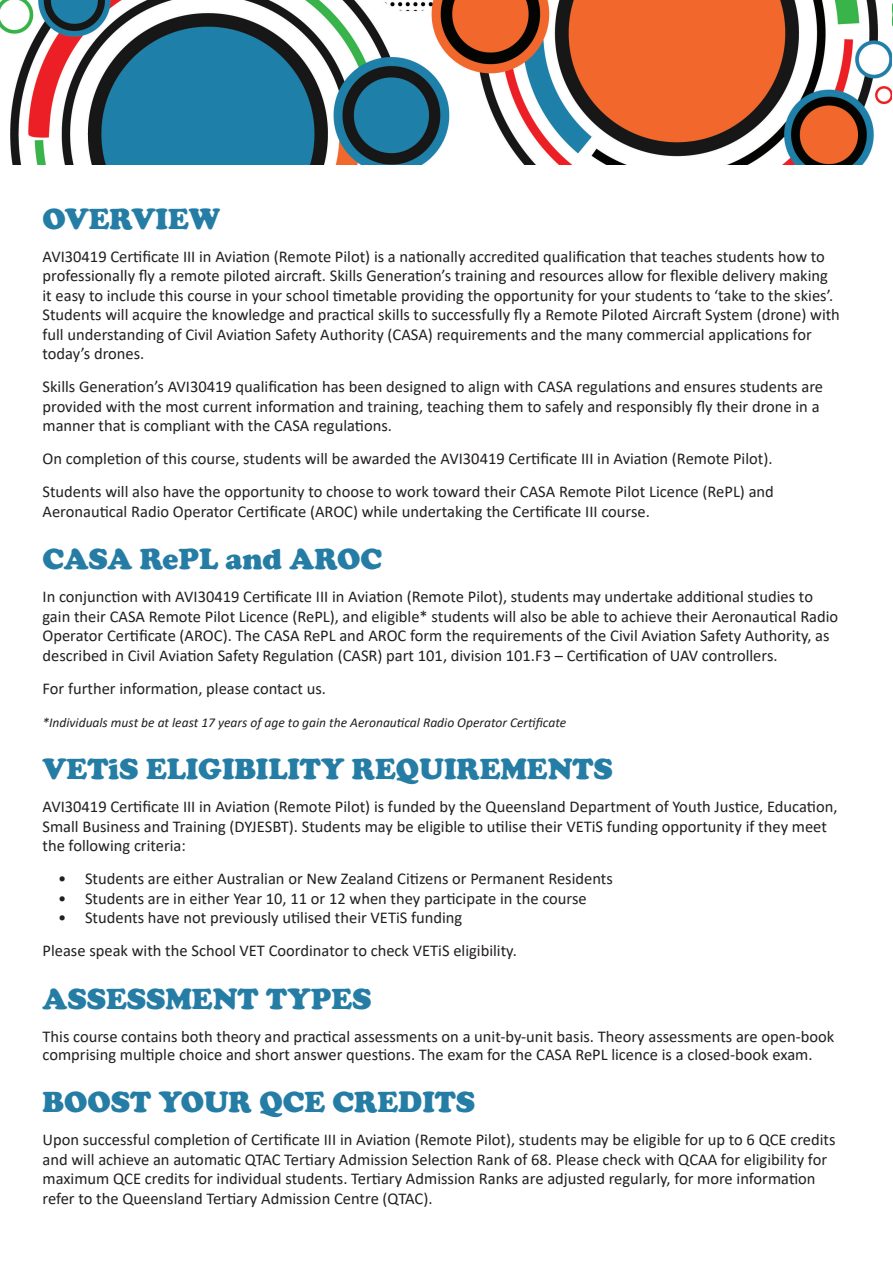
<style>
.page{position:relative;width:893px;height:1263px;background:#fff}
.page>*{position:absolute;margin:0;border:0;box-sizing:border-box;transform-origin:0 0}
.t1{font:900 30px "Cooper";color:#257da5}
.t2{font:16.5px/19.5px "Calibri";color:#231f20}
.t3{font:italic 13.5px "Calibri";color:#231f20}
</style>
<div class="page">
<img style="left:0;top:0;width:893px;height:164px">
<h1 class="t1" style="left:43px;top:208px;width:179px">OVERVIEW</h1>
<p class="t2" style="left:43px;top:246px;width:799px">AVI30419 Cer琀椀昀椀cate III in Avia琀椀on (Remote Pilot) is a na琀椀onally accredited quali昀椀ca琀椀on that teaches students how to professionally 昀氀y a remote piloted aircra昀琀. Skills Genera琀椀on’s training and resources allow for 昀氀exible delivery making it easy to include this course in your school 琀椀metable providing the opportunity for your students to ‘take to the skies’.<br>Students will acquire the knowledge and prac琀椀cal skills to successfully 昀氀y a Remote Piloted Aircra昀琀 System (drone) with full understanding of Civil Avia琀椀on Safety Authority (CASA) requirements and the many commercial applica琀椀ons for today’s drones.</p>
<p class="t2" style="left:43px;top:377px;width:782px">Skills Genera琀椀on’s AVI30419 quali昀椀ca琀椀on has been designed to align with CASA regula琀椀ons and ensures students are provided with the most current informa琀椀on and training, teaching them to safely and responsibly 昀氀y their drone in a manner that is compliant with the CASA regula琀椀ons.</p>
<p class="t2" style="left:43px;top:442px;width:733px;line-height:33px">On comple琀椀on of this course, students will be awarded the AVI30419 Cer琀椀昀椀cate III in Avia琀椀on (Remote Pilot).<br>Students will also have the opportunity to choose to work toward their CASA Remote Pilot Licence (RePL) and</p>
<p class="t2" style="left:43px;top:501px;width:609px">Aeronau琀椀cal Radio Operator Cer琀椀昀椀cate (AROC) while undertaking the Cer琀椀昀椀cate III course.</p>
<h1 class="t1" style="left:43px;top:549px;width:341px">CASA RePL and AROC</h1>
<p class="t2" style="left:43px;top:587px;width:797px">In conjunc琀椀on with AVI30419 Cer琀椀昀椀cate III in Avia琀椀on (Remote Pilot), students may undertake addi琀椀onal studies to gain their CASA Remote Pilot Licence (RePL), and eligible* students will also be able to achieve their Aeronau琀椀cal Radio Operator Cer琀椀昀椀cate (AROC). The CASA RePL and AROC form the requirements of the Civil Avia琀椀on Safety Authority, as described in Civil Avia琀椀on Safety Regula琀椀on (CASR) part 101, division 101.F3 – Cer琀椀昀椀ca琀椀on of UAV controllers.</p>
<p class="t2" style="left:43px;top:678px;width:285px">For further informa琀椀on, please contact us.</p>
<p class="t3" style="left:43px;top:713px;width:525px">*Individuals must be at least 17 years of age to gain the Aeronau琀椀cal Radio Operator Cer琀椀昀椀cate</p>
<h1 class="t1" style="left:43px;top:759px;width:572px">VETiS ELIGIBILITY REQUIREMENTS</h1>
<p class="t2" style="left:43px;top:797px;width:796px">AVI30419 Cer琀椀昀椀cate III in Avia琀椀on (Remote Pilot) is funded by the Queensland Department of Youth Jus琀椀ce, Educa琀椀on,<br>Small Business and Training (DYJESBT). Students may be eligible to u琀椀lise their VETiS funding opportunity if they meet the following criteria:</p>
<p class="t2" style="left:58px;top:869px;width:556px">• Students are either Australian or New Zealand Ci琀椀zens or Permanent Residents</p>
<p class="t2" style="left:58px;top:888px;width:530px">• Students are in either Year 10, 11 or 12 when they par琀椀cipate in the course</p>
<p class="t2" style="left:43px;top:901px;width:476px;line-height:33px;text-indent:16px">• Students have not previously u琀椀lised their VETiS funding<br>Please speak with the School VET Coordinator to check VETiS eligibility.</p>
<h1 class="t1" style="left:43px;top:988px;width:330px">ASSESSMENT TYPES</h1>
<p class="t2" style="left:43px;top:1027px;width:793px;line-height:18px">This course contains both theory and prac琀椀cal assessments on a unit-by-unit basis. Theory assessments are open-book comprising mul琀椀ple choice and short answer ques琀椀ons. The exam for the CASA RePL licence is a closed-book exam.</p>
<h1 class="t1" style="left:43px;top:1092px;width:434px">BOOST YOUR QCE CREDITS</h1>
<p class="t2" style="left:43px;top:1130px;width:794px">Upon successful comple琀椀on of Cer琀椀昀椀cate III in Avia琀椀on (Remote Pilot), students may be eligible for up to 6 QCE credits and will achieve an automa琀椀c QTAC Ter琀椀ary Admission Selec琀椀on Rank of 68. Please check with QCAA for eligibility for maximum QCE credits for individual students. Ter琀椀ary Admission Ranks are adjusted regularly, for more informa琀椀on refer to the Queensland Ter琀椀ary Admission Centre (QTAC).</p>
</div>
